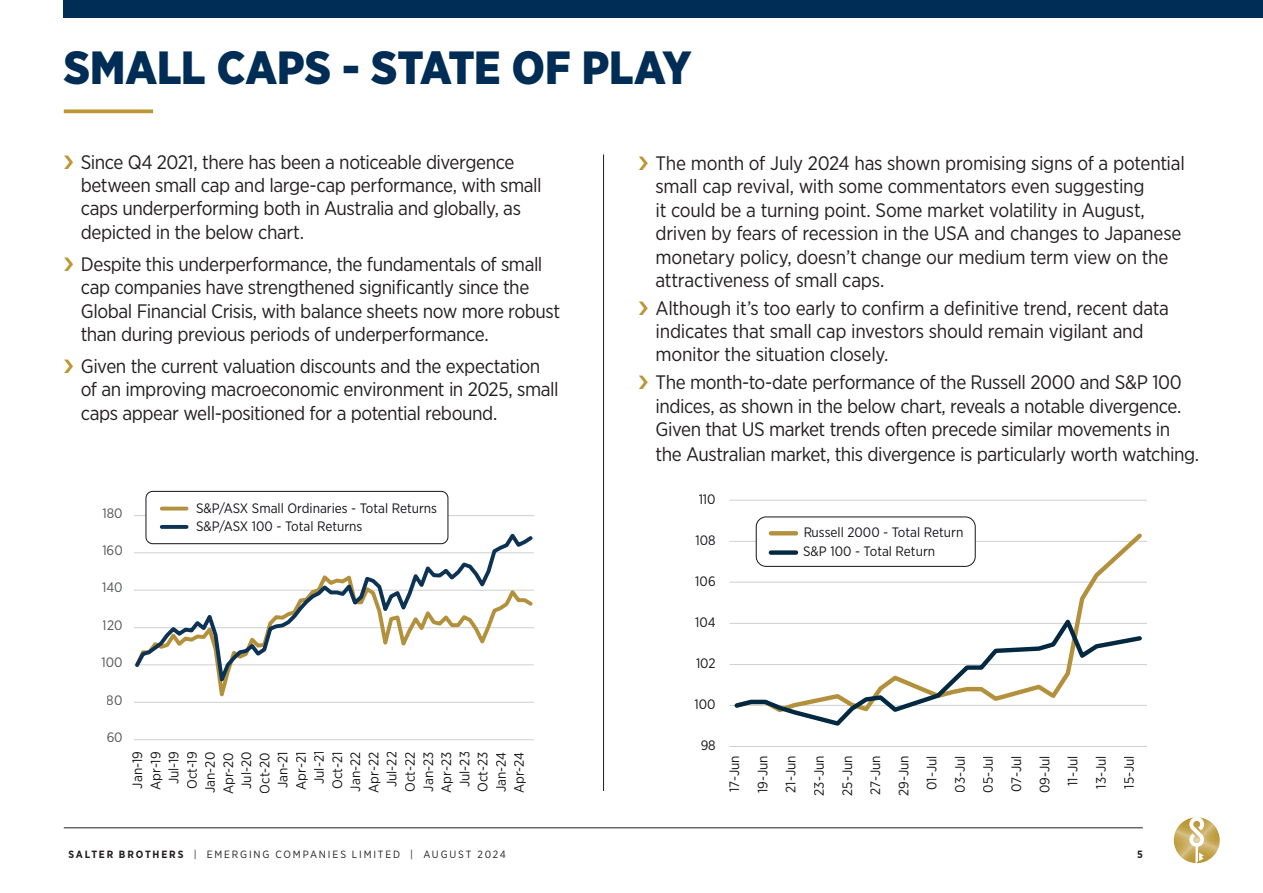
<style>
.page{position:relative;width:1263px;height:893px;background:#fff}
.page>*{position:absolute;margin:0;border:0;box-sizing:border-box;transform-origin:0 0}
.t1{font:900 46.5px "Gotham Narrow";color:#002d55}
.t2{font:19.5px/23.4px "Gotham Narrow";letter-spacing:-.02em;color:#231f20}
.t3{font:13.65px/18.1px "Gotham Narrow";color:#171419;text-align:right}
.t4{font:13.65px "Gotham Narrow";color:#515455}
.t5{font:10.5px "Gotham Narrow";letter-spacing:.175em;color:#231f20}
.t6{font:700 10.5px "Gotham Narrow";color:#231f20}
.s1{font-weight:700}
</style>
<div class="page">
<svg style="left:1174px;top:817px;width:46px;height:46px"></svg>
<div style="left:64px;top:0;width:1199px;height:17px;background:#002d55"></div>
<hr style="left:64px;top:827px;width:1079px;height:1px;background:#231f20">
<hr style="left:134px;top:515px;width:400px;height:1px;background:#cfd1d0">
<hr style="left:134px;top:739px;width:400px;height:1px;background:#cfd1d0">
<svg style="left:134px;top:694px;width:400px;height:9px"></svg>
<svg style="left:134px;top:528px;width:400px;height:166px"></svg>
<div style="left:146px;top:491px;width:302px;height:53px;background:#fff;border-radius:7px"></div>
<div style="left:146px;top:491px;width:302px;height:53px;border:1px solid #171419;border-radius:7px"></div>
<hr style="left:162px;top:507px;width:25px;height:3px;background:#b3913c">
<svg style="left:162px;top:525px;width:25px;height:4px"></svg>
<hr style="left:729px;top:500px;width:418px;height:1px;background:#cfd1d0">
<hr style="left:729px;top:541px;width:418px;height:1px;background:#cfd1d0">
<hr style="left:729px;top:582px;width:418px;height:1px;background:#cfd1d0">
<hr style="left:729px;top:623px;width:418px;height:1px;background:#cfd1d0">
<hr style="left:729px;top:664px;width:418px;height:1px;background:#cfd1d0">
<hr style="left:729px;top:705px;width:418px;height:1px;background:#cfd1d0">
<hr style="left:729px;top:746px;width:418px;height:1px;background:#cfd1d0">
<svg style="left:731px;top:529px;width:415px;height:84px"></svg>
<svg style="left:734px;top:613px;width:408px;height:113px"></svg>
<div style="left:756px;top:517px;width:219px;height:49px;background:#fff;border-radius:10px"></div>
<div style="left:756px;top:517px;width:219px;height:50px;border:1px solid #171419;border-radius:10px"></div>
<svg style="left:771px;top:531px;width:25px;height:4px"></svg>
<div style="left:771px;top:550px;width:25px;height:5px;background:#032841"></div>
<svg style="left:64px;top:109px;width:89px;height:4px"></svg>
<hr style="left:603px;top:154px;width:1px;height:637px;background:#231f20">
<h1 class="t1" style="left:64px;top:37px;width:629px">SMALL CAPS - STATE OF PLAY</h1>
<p class="t2" style="left:81px;top:150px;width:462px">Since Q4 2021, there has been a noticeable divergence between small cap and large-cap performance, with small caps underperforming both in Australia and globally, as depicted in the below chart.</p>
<p class="t2" style="left:81px;top:252px;width:481px">Despite this underperformance, the fundamentals of small cap companies have strengthened significantly since the Global Financial Crisis, with balance sheets now more robust than during previous periods of underperformance.</p>
<p class="t2" style="left:81px;top:354px;width:479px">Given the current valuation discounts and the expectation of an improving macroeconomic environment in 2025, small caps appear well-positioned for a potential rebound.</p>
<p class="t4" style="left:103px;top:504px;width:22px">180</p>
<p class="t4" style="left:102px;top:542px;width:22px">160</p>
<p class="t4" style="left:102px;top:579px;width:22px">140</p>
<p class="t4" style="left:103px;top:616px;width:21px">120</p>
<p class="t4" style="left:102px;top:654px;width:23px">100</p>
<p class="t3" style="left:196px;top:499px;width:243px;text-align:left">S&amp;P/ASX Small Ordinaries - Total Returns<br>S&amp;P/ASX 100 - Total Returns</p>
<p class="t4" style="left:107px;top:691px;width:17px">80</p>
<p class="t4" style="left:107px;top:728px;width:18px">60</p>
<p class="t3" style="left:128px;top:794px;width:45px;rotate:-90deg">Jan-19<br>Apr-19<br>Jul-19<br>Oct-19<br>Jan-20<br>Apr-20<br>Jul-20<br>Oct-20<br>Jan-21<br>Apr-21<br>Jul-21<br>Oct-21<br>Jan-22<br>Apr-22<br>Jul-22<br>Oct-22<br>Jan-23<br>Apr-23<br>Jul-23<br>Oct-23<br>Jan-24<br>Apr-24</p>
<p class="t2" style="left:656px;top:151px;width:531px">The month of July 2024 has shown promising signs of a potential small cap revival, with some commentators even suggesting<br>it could be a turning point. Some market volatility in August, driven by fears of recession in the USA and changes to Japanese monetary policy, doesn’t change our medium term view on the attractiveness of small caps.</p>
<p class="t2" style="left:656px;top:296px;width:515px">Although it’s too early to confirm a definitive trend, recent data indicates that small cap investors should remain vigilant and monitor the situation closely.</p>
<p class="t2" style="left:656px;top:370px;width:528px;text-align:justify">The month-to-date performance of the Russell 2000 and S&amp;P 100 indices, as shown in the below chart, reveals a notable divergence.<br>Given that US market trends often precede similar movements in</p>
<p class="t2" style="left:656px;top:442px;width:545px">the Australian market, this divergence is particularly worth watching.</p>
<p class="t3" style="left:699px;top:489px;width:19px">110</p>
<p class="t3" style="left:695px;top:531px;width:22px">108</p>
<p class="t3" style="left:695px;top:572px;width:22px">106</p>
<p class="t3" style="left:695px;top:613px;width:22px">104</p>
<p class="t3" style="left:696px;top:654px;width:21px">102</p>
<p class="t3" style="left:694px;top:695px;width:23px">100</p>
<p class="t3" style="left:700px;top:736px;width:17px">98</p>
<p class="t3" style="left:803px;top:522px;width:162px;line-height:18.9px;text-align:left">Russell 2000 - Total Return<br>S&amp;P 100 - Total Return</p>
<p class="t3" style="left:720px;top:796px;width:42px;line-height:28.2px;rotate:-90deg">17-Jun<br>19-Jun<br>21-Jun<br>23-Jun<br>25-Jun<br>27-Jun<br>29-Jun<br>01-Jul<br>03-Jul<br>05-Jul<br>07-Jul<br>09-Jul<br>11-Jul<br>13-Jul<br>15-Jul</p>
<p class="t5" style="left:68px;top:848px;width:439px"><span class="s1">SALTER BROTHERS</span> | EMERGING COMPANIES LIMITED | AUGUST 2024</p>
<p class="t6" style="left:1137px;top:847px;width:7px">5</p>
</div>
